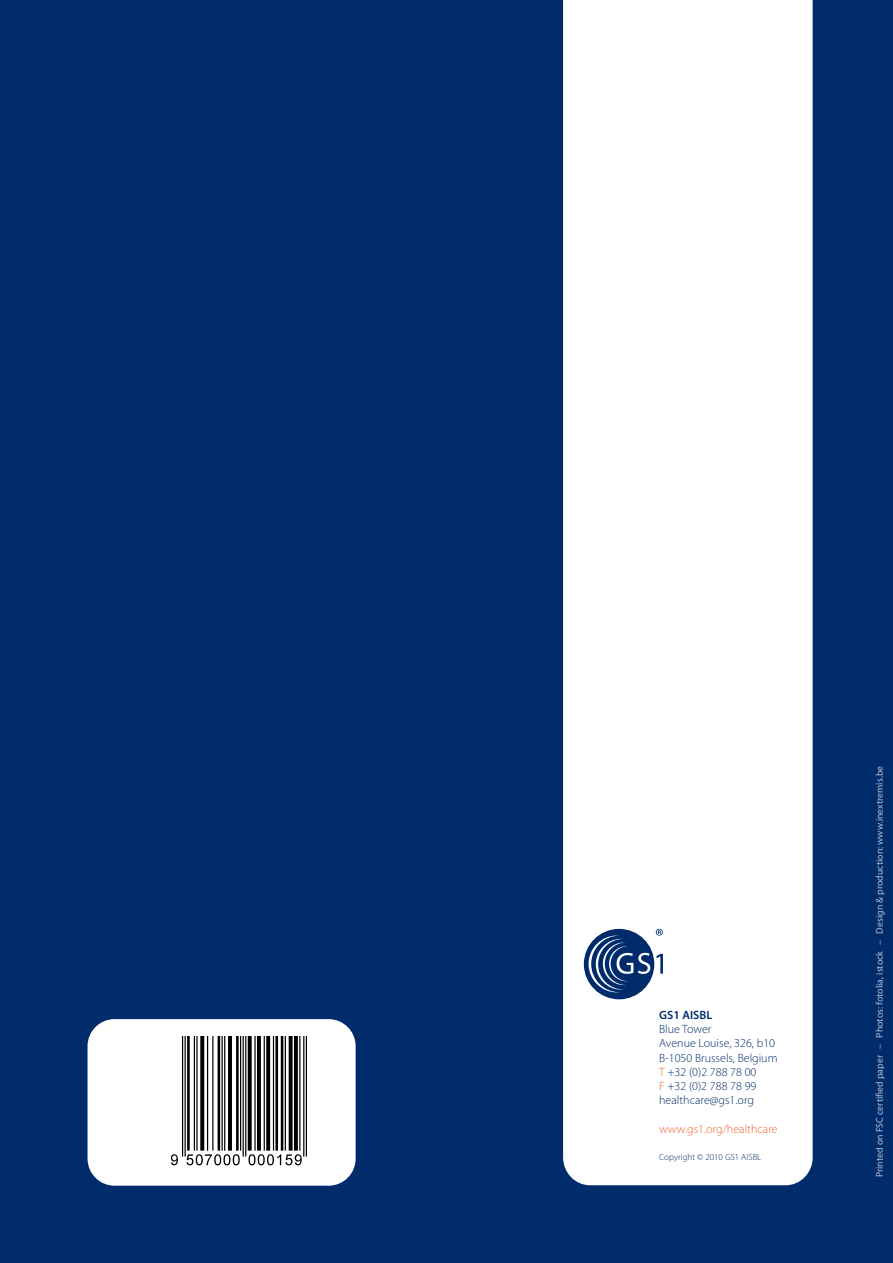
<style>
.page{position:relative;width:893px;height:1263px;background:#002c6c}
.page>*{position:absolute;margin:0;border:0;box-sizing:border-box;transform-origin:0 0}
.t1{font:300 12px/14.2px "Myriad Pro";letter-spacing:.005em;color:#002c6c}
.t2{font:300 12px "Myriad Pro";letter-spacing:.005em;color:#f26334}
.t3{font:600 12px "Myriad Pro";letter-spacing:.005em;color:#002c6c}
.t4{font:9.75px "Myriad Pro";letter-spacing:.005em;color:#b8bcd6}
.t5{font:300 9px "Myriad Pro";letter-spacing:.005em;color:#002c6c}
.s1{color:#f26334}
</style>
<div class="page">
<div style="left:563px;top:0;width:250px;height:1185px;background:#fff"></div>
<div style="left:88px;top:1019px;width:268px;height:167px;background:#fff;border-radius:27px"></div>
<img style="left:170px;top:1036px;width:136px;height:130px">
<svg style="left:656px;top:929px;width:7px;height:7px"></svg>
<div style="left:584px;top:929px;width:70px;height:70px;background:#002c6c;border-radius:50%"></div>
<svg style="left:656px;top:954px;width:7px;height:20px"></svg>
<svg style="left:589px;top:935px;width:61px;height:57px"></svg>
<p class="t3" style="left:659px;top:1010px;width:55px">GS1 AISBL</p>
<p class="t1" style="left:659px;top:1023px;width:120px">Blue Tower<br>Avenue Louise, 326, b10<br>B-1050 Brussels, Belgium<br><span class="s1">T</span> +32 (0)2 788 78 00<br><span class="s1">F</span> +32 (0)2 788 78 99 healthcare@gs1.org</p>
<p class="t2" style="left:659px;top:1124px;width:120px">www.gs1.org/healthcare</p>
<p class="t5" style="left:659px;top:1153px;width:104px">Copyright © 2010 GS1 AISBL</p>
<p class="t4" style="left:876px;top:1177px;width:413px;rotate:-90deg">Printed on FSC certified paper – Photos: fotolia, istock – Design &amp; production: www.inextremis.be</p>
</div>
